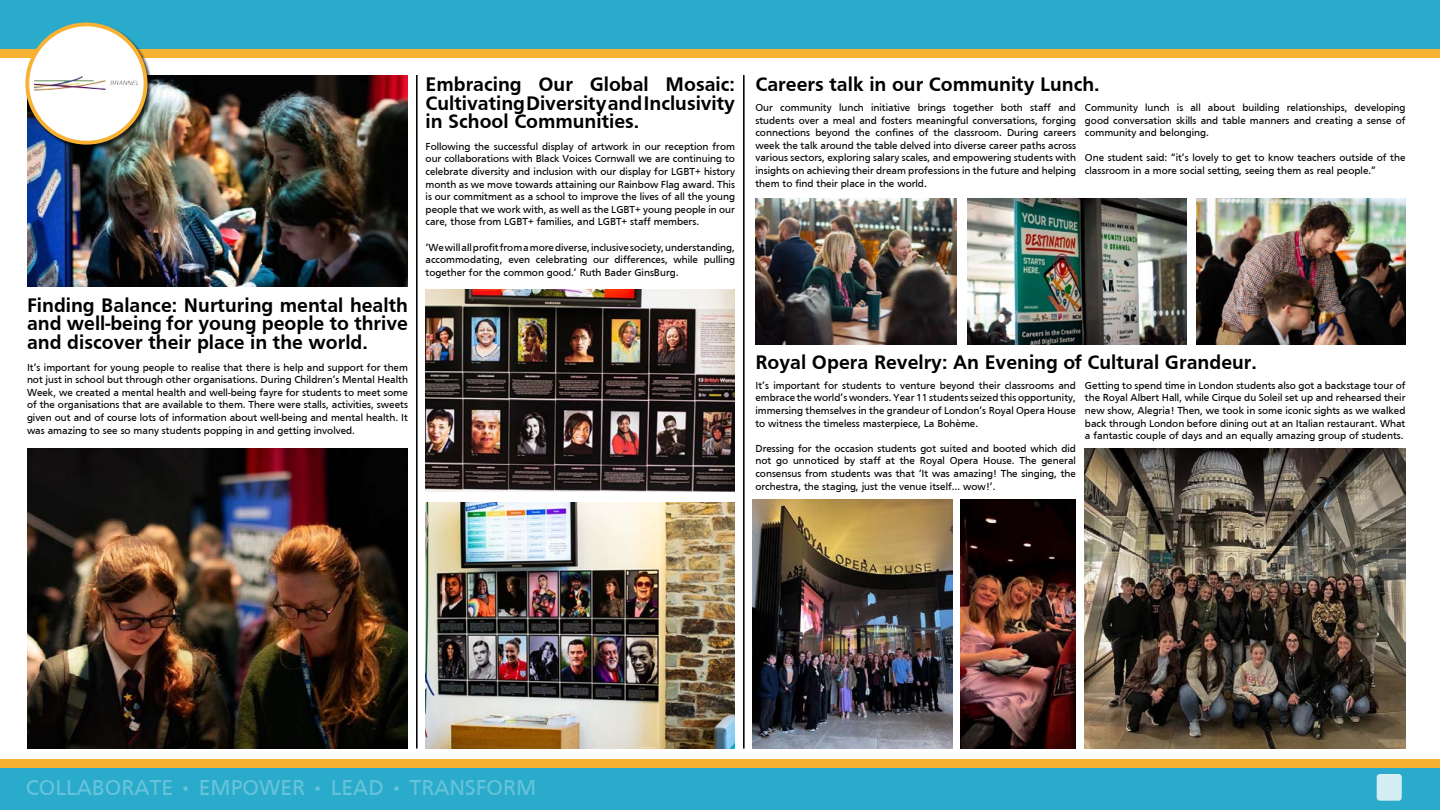
<style>
.page{position:relative;width:1440px;height:810px;background:#fff}
.page>*{position:absolute;margin:0;border:0;box-sizing:border-box;transform-origin:0 0}
.t1{font:22.27px "Frutiger";color:#66c3da}
.t2{font:700 20.25px/18.8px "Frutiger";color:#000;text-align:justify}
.t3{font:10.5px/12.6px "Frutiger";color:#000;text-align:justify}
</style>
<div class="page">
<img style="left:27px;top:75px;width:381px;height:211px">
<img style="left:426px;top:290px;width:309px;height:202px">
<img style="left:426px;top:502px;width:309px;height:246px">
<div style="left:0;top:767px;width:1440px;height:43px;background:#2babcc"></div>
<div style="left:0;top:0;width:1440px;height:50px;background:#2babcc"></div>
<div style="left:0;top:759px;width:1440px;height:8px;background:#f8b133"></div>
<div style="left:0;top:50px;width:1440px;height:8px;background:#f8b133"></div>
<div style="left:1377px;top:774px;width:25px;height:27px;background:#d4eef4;border-radius:3px"></div>
<div style="left:25px;top:22px;width:128px;height:128px;background:#000;opacity:.75"></div>
<div style="left:27px;top:24px;width:119px;height:119px;background:#fff;border-radius:50%"></div>
<img style="left:34px;top:77px;width:105px;height:14px">
<div style="left:25px;top:22px;width:122px;height:123px;border:4px solid #f8b133;border-radius:50%"></div>
<img style="left:27px;top:449px;width:381px;height:299px">
<hr style="left:417px;top:75px;width:1px;height:673px;background:#000">
<hr style="left:416px;top:75px;width:1px;height:673px;background:#000">
<hr style="left:744px;top:75px;width:1px;height:673px;background:#000">
<hr style="left:743px;top:75px;width:1px;height:673px;background:#000">
<img style="left:755px;top:198px;width:202px;height:146px">
<img style="left:967px;top:198px;width:220px;height:146px">
<img style="left:1197px;top:198px;width:209px;height:146px">
<img style="left:753px;top:499px;width:199px;height:249px">
<img style="left:1085px;top:448px;width:321px;height:300px">
<img style="left:961px;top:499px;width:115px;height:249px">
<h2 class="t2" style="left:426px;top:75px;width:311px">Embracing Our Global Mosaic:<br>Cultivating Diversity and Inclusivity in School Communities.</h2>
<h2 class="t2" style="left:755px;top:75px;width:346px">Careers talk in our Community Lunch.</h2>
<p class="t3" style="left:755px;top:101px;width:322px">Our community lunch initiative brings together both staff and students over a meal and fosters meaningful conversations, forging connections beyond the confines of the classroom. During careers week the talk around the table delved into diverse career paths across various sectors, exploring salary scales, and empowering students with insights on achieving their dream professions in the future and helping them to find their place in the world.</p>
<p class="t3" style="left:1085px;top:101px;width:322px">Community lunch is all about building relationships, developing good conversation skills and table manners and creating a sense of community and belonging.</p>
<p class="t3" style="left:426px;top:140px;width:311px">Following the successful display of artwork in our reception from our collaborations with Black Voices Cornwall we are continuing to celebrate diversity and inclusion with our display for LGBT+ history month as we move towards attaining our Rainbow Flag award. This is our commitment as a school to improve the lives of all the young people that we work with, as well as the LGBT+ young people in our care, those from LGBT+ families, and LGBT+ staff members.</p>
<p class="t3" style="left:426px;top:241px;width:311px">‘We will all profit from a more diverse, inclusive society, understanding, accommodating, even celebrating our differences, while pulling together for the common good.’ Ruth Bader GinsBurg.</p>
<p class="t3" style="left:1085px;top:152px;width:322px">One student said: “it’s lovely to get to know teachers outside of the classroom in a more social setting, seeing them as real people.”</p>
<h2 class="t2" style="left:27px;top:295px;width:382px">Finding Balance: Nurturing mental health and well-being for young people to thrive and discover their place in the world.</h2>
<p class="t3" style="left:27px;top:361px;width:383px">It’s important for young people to realise that there is help and support for them</p>
<h2 class="t2" style="left:755px;top:352px;width:503px">Royal Opera Revelry: An Evening of Cultural Grandeur.</h2>
<p class="t3" style="left:27px;top:373px;width:383px">not just in school but through other organisations. During Children’s Mental Health Week, we created a mental health and well-being fayre for students to meet some of the organisations that are available to them. There were stalls, activities, sweets given out and of course lots of information about well-being and mental health. It was amazing to see so many students popping in and getting involved.</p>
<p class="t3" style="left:755px;top:379px;width:322px">It’s important for students to venture beyond their classrooms and embrace the world’s wonders. Year 11 students seized this opportunity, immersing themselves in the grandeur of London’s Royal Opera House to witness the timeless masterpiece, La Bohème.</p>
<p class="t3" style="left:755px;top:442px;width:322px">Dressing for the occasion students got suited and booted which did not go unnoticed by staff at the Royal Opera House. The general consensus from students was that ‘It was amazing! The singing, the orchestra, the staging, just the venue itself… wow!’.</p>
<p class="t3" style="left:1085px;top:379px;width:322px">Getting to spend time in London students also got a backstage tour of the Royal Albert Hall, while Cirque du Soleil set up and rehearsed their new show, Alegria! Then, we took in some iconic sights as we walked back through London before dining out at an Italian restaurant. What a fantastic couple of days and an equally amazing group of students.</p>
<h1 class="t1" style="left:26px;top:775px;width:512px">COLLABORATE • EMPOWER • LEAD • TRANSFORM</h1>
</div>
